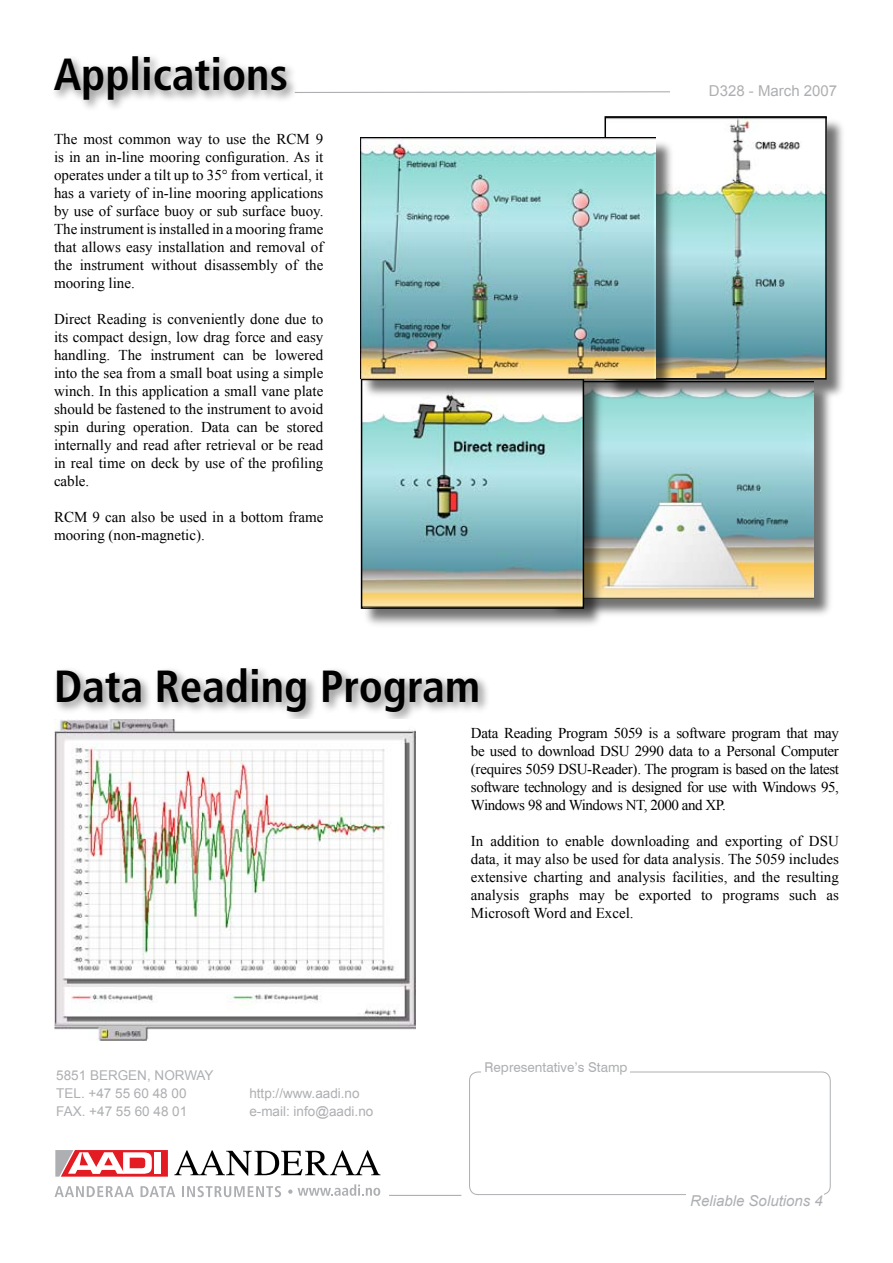
<style>
.page{position:relative;width:893px;height:1263px;background:#fff}
.page>*{position:absolute;margin:0;border:0;box-sizing:border-box;transform-origin:0 0}
.t1{font:700 condensed 45px "Frutiger LT";color:#000}
.t2{font:15px/18px "Times New Roman";color:#000;text-align:justify}
.t3{font:italic 15px "Arial";color:#adafb2}
.t4{font:15px "Arial";color:#adafb2}
.t5{font:13.5px/18px "Arial";color:#adafb2}
.t6{font:13.5px "Swiss 721 BT";color:#adafb2}
</style>
<div class="page">
<div style="left:469px;top:1071px;width:362px;height:124px;border:1px solid #adafb2;border-radius:9px"></div>
<svg style="left:55px;top:1150px;width:113px;height:26px"></svg>
<svg style="left:174px;top:1150px;width:206px;height:26px"></svg>
<svg style="left:55px;top:1186px;width:79px;height:11px"></svg>
<svg style="left:141px;top:1186px;width:34px;height:11px"></svg>
<svg style="left:182px;top:1186px;width:99px;height:11px"></svg>
<svg style="left:288px;top:1184px;width:92px;height:12px"></svg>
<div style="left:686px;top:1185px;width:137px;height:26px;background:#fff"></div>
<hr style="left:389px;top:1195px;width:72px;height:1px;background:#adafb2">
<svg style="left:300px;top:91px;width:370px;height:2px"></svg>
<div style="left:49px;top:52px;width:251px;height:61px;background:#000;opacity:.5"></div>
<div style="left:481px;top:1061px;width:149px;height:25px;background:#fff"></div>
<div style="left:51px;top:663px;width:440px;height:63px;background:#000;opacity:.5"></div>
<img style="left:54px;top:719px;width:361px;height:321px">
<div style="left:547px;top:382px;width:287px;height:236px;background:#000;opacity:.56"></div>
<img style="left:604px;top:399px;width:210px;height:199px">
<div style="left:606px;top:118px;width:240px;height:282px;background:#000;opacity:.56"></div>
<img style="left:607px;top:119px;width:217px;height:258px">
<div style="left:604px;top:116px;width:223px;height:264px;border:2px solid #000"></div>
<div style="left:362px;top:373px;width:242px;height:256px;background:#000;opacity:.56"></div>
<img style="left:364px;top:399px;width:217px;height:207px">
<div style="left:361px;top:371px;width:223px;height:238px;border:2px solid #000"></div>
<div style="left:362px;top:138px;width:314px;height:261px;background:#000;opacity:.56"></div>
<img style="left:360px;top:138px;width:295px;height:241px">
<h1 class="t1" style="left:54px;top:48px;width:236px">Applications</h1>
<p class="t2" style="left:54px;top:130px;width:271px">The most common way to use the RCM 9 is in an in-line mooring configuration. As it operates under a tilt up to 35° from vertical, it has a variety of in-line mooring applications by use of surface buoy or sub surface buoy.<br>The instrument is installed in a mooring frame that allows easy installation and removal of the instrument without disassembly of the mooring line.</p>
<p class="t2" style="left:54px;top:310px;width:271px">Direct Reading is conveniently done due to its compact design, low drag force and easy handling. The instrument can be lowered into the sea from a small boat using a simple winch. In this application a small vane plate should be fastened to the instrument to avoid spin during operation. Data can be stored internally and read after retrieval or be read in real time on deck by use of the profiling cable.</p>
<p class="t2" style="left:54px;top:508px;width:271px">RCM 9 can also be used in a bottom frame mooring (non-magnetic).</p>
<h1 class="t1" style="left:54px;top:660px;width:427px">Data Reading Program</h1>
<p class="t4" style="left:709px;top:81px;width:130px">D328 - March 2007</p>
<p class="t5" style="left:56px;top:1066px;width:159px">5851 BERGEN, NORWAY<br>TEL. +47 55 60 48 00<br>FAX. +47 55 60 48 01</p>
<p class="t5" style="left:249px;top:1084px;width:125px">http://www.aadi.no e-mail: info@aadi.no</p>
<p class="t2" style="left:471px;top:724px;width:370px">Data Reading Program 5059 is a software program that may be used to download DSU 2990 data to a Personal Computer (requires 5059 DSU-Reader). The program is based on the latest software technology and is designed for use with Windows 95, Windows 98 and Windows NT, 2000 and XP.</p>
<p class="t2" style="left:471px;top:832px;width:369px">In addition to enable downloading and exporting of DSU data, it may also be used for data analysis. The 5059 includes extensive charting and analysis facilities, and the resulting analysis graphs may be exported to programs such as Microsoft Word and Excel.</p>
<p class="t6" style="left:485px;top:1059px;width:145px">Representative’s Stamp</p>
<p class="t3" style="left:690px;top:1191px;width:134px">Reliable Solutions 4</p>
</div>
